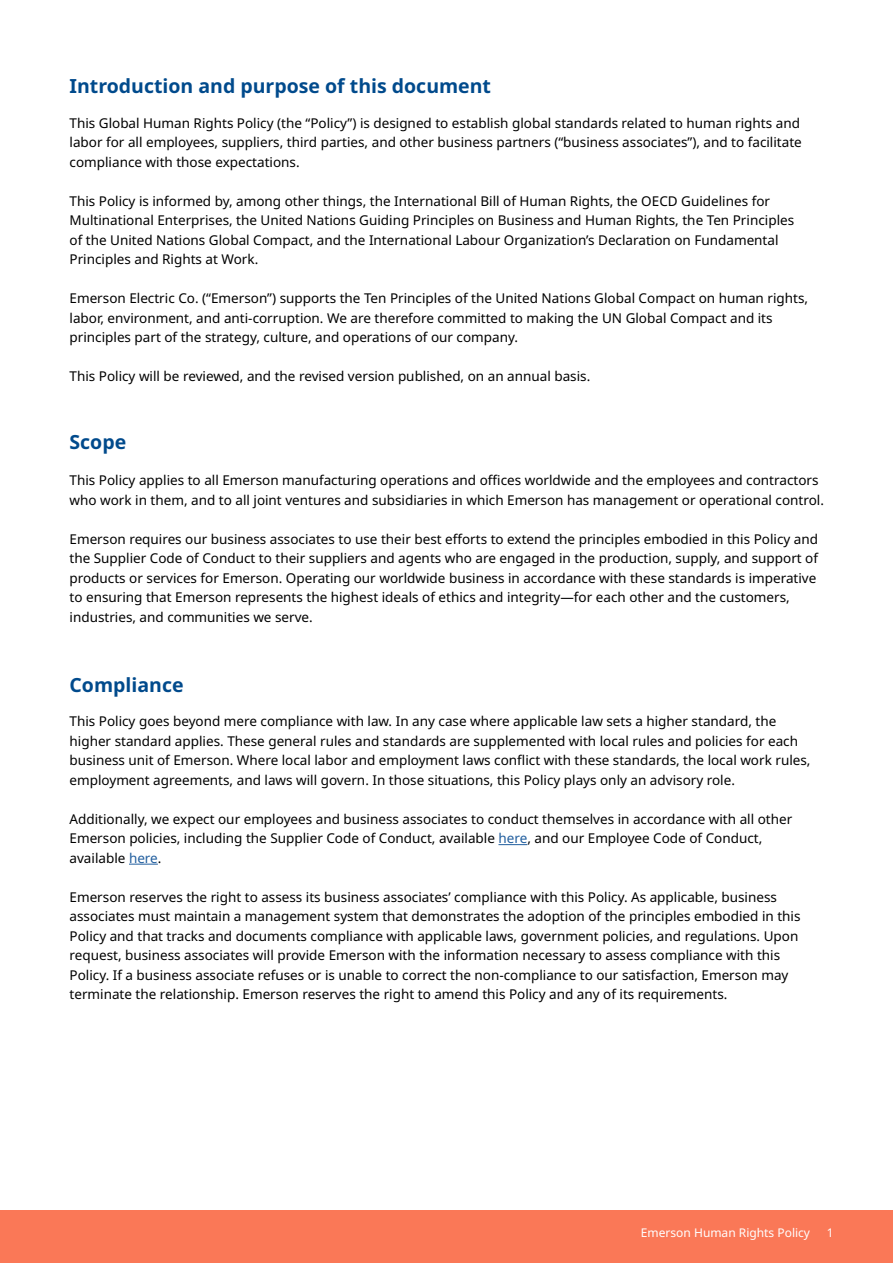
<style>
.page{position:relative;width:893px;height:1263px;background:#fff}
.page>*{position:absolute;margin:0;border:0;box-sizing:border-box;transform-origin:0 0}
.t1{font:700 19.5px "Noto Sans";color:#004a8c}
.t2{font:13.5px/19.5px "Noto Sans";color:#000}
.t3{font:12px "Noto Sans";color:#fff}
.s1{color:#215e9e}
</style>
<div class="page">
<svg style="left:498px;top:844px;width:29px;height:1px"></svg>
<svg style="left:129px;top:864px;width:29px;height:1px"></svg>
<div style="left:0;top:1210px;width:893px;height:53px;background:#fa7857"></div>
<h1 class="t1" style="left:70px;top:75px;width:423px">Introduction and purpose of this document</h1>
<p class="t2" style="left:70px;top:113px;width:734px">This Global Human Rights Policy (the “Policy”) is designed to establish global standards related to human rights and labor for all employees, suppliers, third parties, and other business partners (“business associates”), and to facilitate compliance with those expectations.</p>
<p class="t2" style="left:70px;top:191px;width:726px">This Policy is informed by, among other things, the International Bill of Human Rights, the OECD Guidelines for Multinational Enterprises, the United Nations Guiding Principles on Business and Human Rights, the Ten Principles of the United Nations Global Compact, and the International Labour Organization’s Declaration on Fundamental Principles and Rights at Work.</p>
<p class="t2" style="left:70px;top:289px;width:740px">Emerson Electric Co. (“Emerson”) supports the Ten Principles of the United Nations Global Compact on human rights, labor, environment, and anti-corruption. We are therefore committed to making the UN Global Compact and its principles part of the strategy, culture, and operations of our company.</p>
<p class="t2" style="left:70px;top:367px;width:522px">This Policy will be reviewed, and the revised version published, on an annual basis.</p>
<h1 class="t1" style="left:70px;top:431px;width:58px">Scope</h1>
<p class="t2" style="left:70px;top:471px;width:756px">This Policy applies to all Emerson manufacturing operations and offices worldwide and the employees and contractors who work in them, and to all joint ventures and subsidiaries in which Emerson has management or operational control.</p>
<p class="t2" style="left:70px;top:530px;width:750px">Emerson requires our business associates to use their best efforts to extend the principles embodied in this Policy and the Supplier Code of Conduct to their suppliers and agents who are engaged in the production, supply, and support of products or services for Emerson. Operating our worldwide business in accordance with these standards is imperative to ensuring that Emerson represents the highest ideals of ethics and integrity—for each other and the customers, industries, and communities we serve.</p>
<h1 class="t1" style="left:70px;top:674px;width:116px">Compliance</h1>
<p class="t2" style="left:70px;top:712px;width:742px">This Policy goes beyond mere compliance with law. In any case where applicable law sets a higher standard, the higher standard applies. These general rules and standards are supplemented with local rules and policies for each business unit of Emerson. Where local labor and employment laws conflict with these standards, the local work rules, employment agreements, and laws will govern. In those situations, this Policy plays only an advisory role.</p>
<p class="t2" style="left:70px;top:809px;width:724px">Additionally, we expect our employees and business associates to conduct themselves in accordance with all other<br>Emerson policies, including the Supplier Code of Conduct, available <span class="s1">here</span>, and our Employee Code of Conduct, available <span class="s1">here</span>.</p>
<p class="t2" style="left:70px;top:887px;width:732px">Emerson reserves the right to assess its business associates’ compliance with this Policy. As applicable, business associates must maintain a management system that demonstrates the adoption of the principles embodied in this Policy and that tracks and documents compliance with applicable laws, government policies, and regulations. Upon request, business associates will provide Emerson with the information necessary to assess compliance with this Policy. If a business associate refuses or is unable to correct the non-compliance to our satisfaction, Emerson may terminate the relationship. Emerson reserves the right to amend this Policy and any of its requirements.</p>
<p class="t3" style="left:641px;top:1226px;width:171px">Emerson Human Rights Policy</p>
<p class="t3" style="left:827px;top:1226px;width:8px">1</p>
</div>
